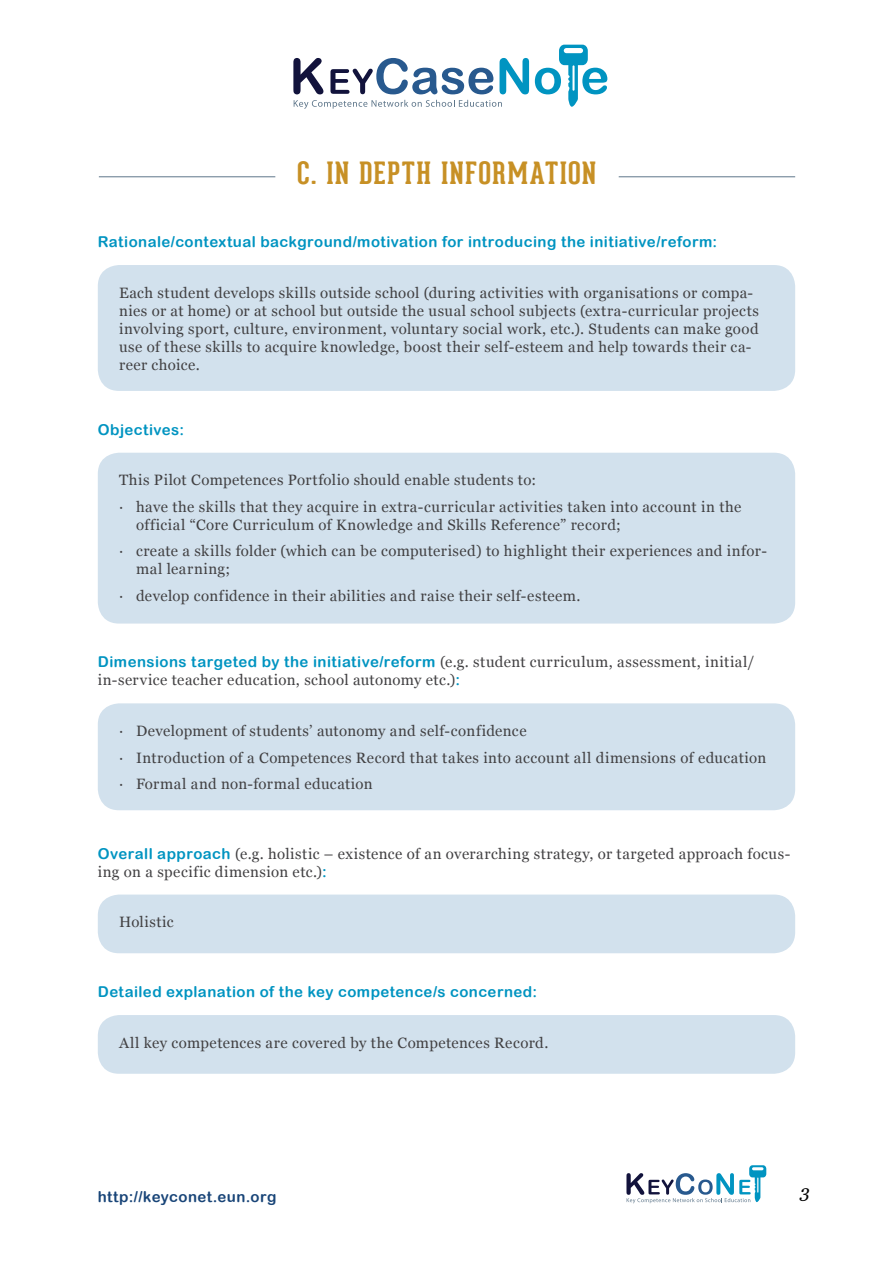
<style>
.page{position:relative;width:893px;height:1263px;background:#fff}
.page>*{position:absolute;margin:0;border:0;box-sizing:border-box;transform-origin:0 0}
.t1{font:700 30px "Geared Slab";letter-spacing:.055em;color:#c79025}
.t2{font:italic 18px "Georgia";color:#000}
.t3{font:15px/18px "Georgia";letter-spacing:.03em;color:#414042}
.t4{font:15px "Arial Rounded MT Bold";letter-spacing:.03em;color:#0094c1}
.t5{font:15px "Arial Rounded MT Bold";letter-spacing:.03em;color:#194578}
.s1{font-family:"Arial Rounded MT Bold";color:#0094c1}
</style>
<div class="page">
<svg style="left:626px;top:1165px;width:140px;height:38px"></svg>
<svg style="left:293px;top:58px;width:30px;height:36px"></svg>
<svg style="left:294px;top:100px;width:208px;height:9px"></svg>
<svg style="left:330px;top:58px;width:163px;height:36px"></svg>
<svg style="left:500px;top:58px;width:29px;height:36px"></svg>
<svg style="left:535px;top:45px;width:72px;height:62px"></svg>
<div style="left:98px;top:265px;width:697px;height:126px;background:#d2e1ed;border-radius:21px"></div>
<div style="left:98px;top:453px;width:697px;height:170px;background:#d2e1ed;border-radius:21px"></div>
<hr style="left:619px;top:176px;width:176px;height:1px;background:#5e768a">
<hr style="left:99px;top:176px;width:176px;height:1px;background:#5e768a">
<div style="left:98px;top:703px;width:697px;height:107px;background:#d2e1ed;border-radius:21px"></div>
<div style="left:98px;top:894px;width:697px;height:59px;background:#d2e1ed;border-radius:21px"></div>
<div style="left:98px;top:1015px;width:697px;height:59px;background:#d2e1ed;border-radius:21px"></div>
<h1 class="t1" style="left:297px;top:154px;width:300px">C. IN DEPTH INFORMATION</h1>
<p class="t4" style="left:98px;top:233px;width:621px">Rationale/contextual background/motivation for introducing the initiative/reform:</p>
<p class="t3" style="left:119px;top:283px;width:641px">Each student develops skills outside school (during activities with organisations or compa&shy;nies or at home) or at school but outside the usual school subjects (extra-curricular projects involving sport, culture, environment, voluntary social work, etc.). Students can make good use of these skills to acquire knowledge, boost their self-esteem and help towards their ca&shy;reer choice.</p>
<p class="t4" style="left:98px;top:420px;width:88px">Objectives:</p>
<p class="t3" style="left:119px;top:467px;width:624px;line-height:26.5px">This Pilot Competences Portfolio should enable students to:<br>∙ have the skills that they acquire in extra-curricular activities taken into account in the</p>
<p class="t3" style="left:119px;top:511px;width:650px;line-height:26.5px;text-indent:17px">official “Core Curriculum of Knowledge and Skills Reference” record;<br>∙ create a skills folder (which can be computerised) to highlight their experiences and infor-</p>
<p class="t3" style="left:119px;top:556px;width:463px;line-height:26.5px;text-indent:17px">mal learning;<br>∙ develop confidence in their abilities and raise their self-esteem.</p>
<p class="t3" style="left:98px;top:653px;width:658px"><span class="s1">Dimensions targeted by the initiative/reform</span> (e.g. student curriculum, assessment, initial/ in-service teacher education, school autonomy etc.)<span class="s1">:</span></p>
<p class="t3" style="left:119px;top:717px;width:649px;line-height:26.5px">∙ Development of students’ autonomy and self-confidence<br>∙ Introduction of a Competences Record that takes into account all dimensions of education ∙ Formal and non-formal education</p>
<p class="t3" style="left:98px;top:844px;width:694px"><span class="s1">Overall approach</span> (e.g. holistic – existence of an overarching strategy, or targeted approach focus&shy;ing on a specific dimension etc.)<span class="s1">:</span></p>
<p class="t3" style="left:119px;top:913px;width:56px">Holistic</p>
<p class="t4" style="left:98px;top:983px;width:441px">Detailed explanation of the key competence/s concerned:</p>
<p class="t3" style="left:119px;top:1033px;width:431px">All key competences are covered by the Competences Record.</p>
<p class="t5" style="left:98px;top:1188px;width:180px">http://keyconet.eun.org</p>
<p class="t2" style="left:800px;top:1181px;width:11px">3</p>
</div>
